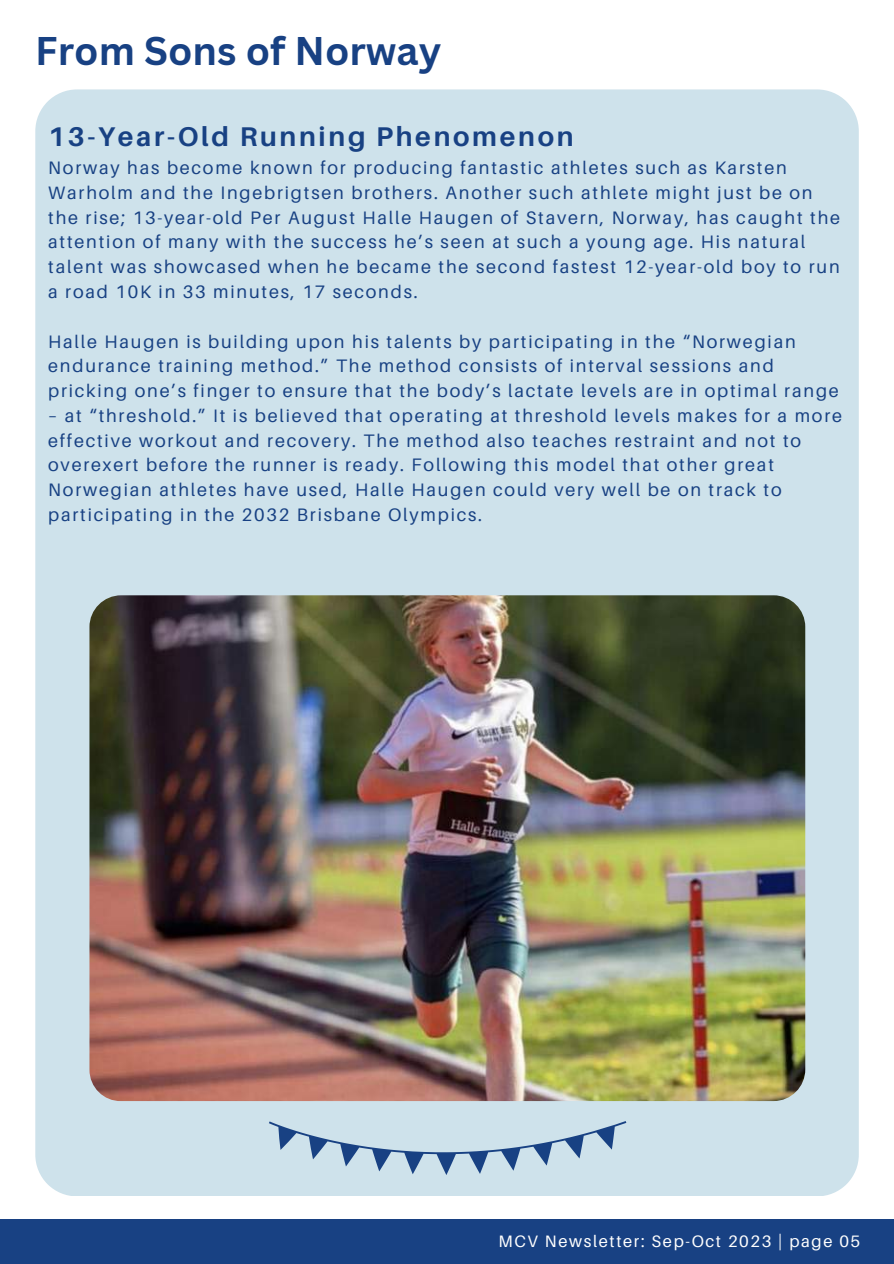
<style>
.page{position:relative;width:894px;height:1264px;background:#fff}
.page>*{position:absolute;margin:0;border:0;box-sizing:border-box;transform-origin:0 0}
.t1{font:700 39px "Canva Sans";color:#184183}
.t2{font:700 27px "Aileron";letter-spacing:.1em;color:#184183}
.t3{font:18px/24.8px "Aileron";letter-spacing:.1em;color:#184183}
.t4{font:16.5px "Aileron";letter-spacing:.1em;color:#fff}
</style>
<div class="page">
<div style="left:0;top:1219px;width:893px;height:44px;background:#184183"></div>
<div style="left:35px;top:89px;width:823px;height:1107px;background:#cee2eb"></div>
<img style="left:89px;top:595px;width:716px;height:506px;border-radius:32px">
<svg style="left:269px;top:1120px;width:357px;height:55px;background:#b2c9db"></svg>
<h1 class="t1" style="left:35px;top:23px;width:407px">From Sons of Norway</h1>
<h2 class="t2" style="left:48px;top:120px;width:527px">13-Year-Old Running Phenomenon</h2>
<p class="t3" style="left:48px;top:155px;width:793px">Norway has become known for producing fantastic athletes such as Karsten Warholm and the Ingebrigtsen brothers. Another such athlete might just be on the rise; 13-year-old Per August Halle Haugen of Stavern, Norway, has caught the attention of many with the success he’s seen at such a young age. His natural talent was showcased when he became the second fastest 12-year-old boy to run a road 10K in 33 minutes, 17 seconds.</p>
<p class="t3" style="left:48px;top:328px;width:791px">Halle Haugen is building upon his talents by participating in the “Norwegian endurance training method.” The method consists of interval sessions and pricking one’s finger to ensure that the body’s lactate levels are in optimal range</p>
<p class="t3" style="left:48px;top:403px;width:795px">– at “threshold.” It is believed that operating at threshold levels makes for a more effective workout and recovery. The method also teaches restraint and not to overexert before the runner is ready. Following this model that other great Norwegian athletes have used, Halle Haugen could very well be on track to participating in the 2032 Brisbane Olympics.</p>
<p class="t4" style="left:498px;top:1230px;width:363px">MCV Newsletter: Sep-Oct 2023 | page 05</p>
</div>
